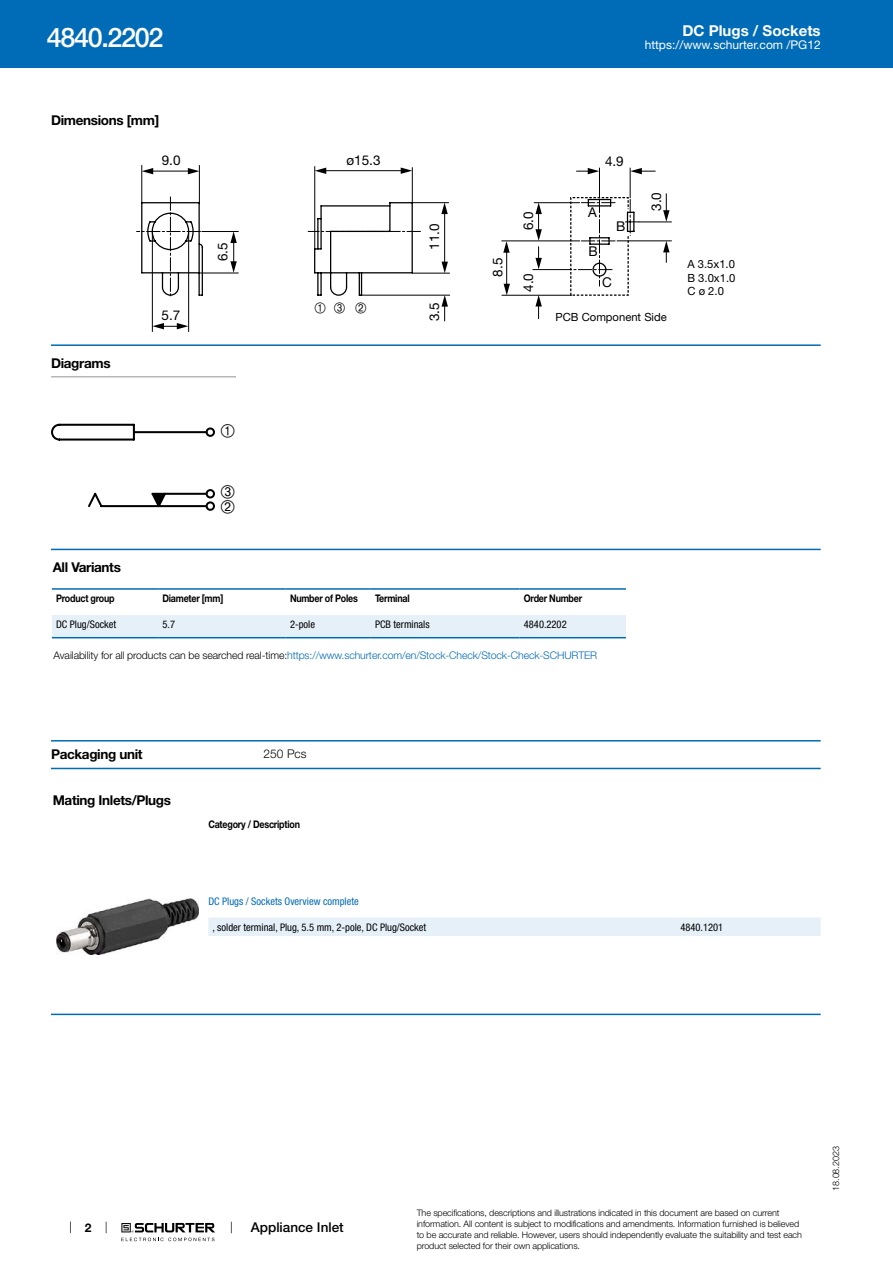
<style>
.page{position:relative;width:893px;height:1263px;background:#fff}
.page>*{position:absolute;margin:0;border:0;box-sizing:border-box;transform-origin:0 0}
.t1{font:500 27px "Helvetica Neue LT";letter-spacing:-.05em;color:#fff}
.t2{font:700 15px "Helvetica Neue LT";color:#fff}
.t3{font:700 13.5px "Helvetica Neue LT";letter-spacing:-.025em;color:#000}
.t4{font:13.5px "Helvetica Neue LT";color:#000}
.t5{font:500 13.5px "Helvetica Neue LT";color:#000}
.t6{font:12px "Helvetica Neue LT";color:#fff}
.t7{font:300 12px "Helvetica Neue LT";color:#000}
.t8{font:700 12px "Helvetica Neue LT";color:#000}
.t9{font:11.25px/12.8px "Helvetica Neue LT";color:#000}
.t10{font:300 10.5px "Helvetica Neue LT";letter-spacing:-.01em;color:#006bb6}
.t11{font:condensed 10.5px "Helvetica Neue LT";color:#000}
.t12{font:700 10.5px "Helvetica Neue LT";letter-spacing:-.025em;color:#000;scale:.85 1}
.t13{font:condensed 10.5px "Helvetica Neue LT";color:#006bb6}
.t14{font:300 9px/10.8px "Helvetica Neue LT";letter-spacing:-.01em;color:#000}
.s1{color:#000}
</style>
<div class="page">
<svg style="left:70px;top:1221px;width:1px;height:12px"></svg>
<svg style="left:121px;top:1223px;width:94px;height:18px"></svg>
<div style="left:0;top:0;width:893px;height:68px;background:#006bb6"></div>
<svg style="left:140px;top:198px;width:429px;height:98px"></svg>
<svg style="left:569px;top:196px;width:70px;height:100px"></svg>
<hr style="left:321px;top:170px;width:86px;height:1px;background:#000">
<hr style="left:151px;top:171px;width:40px;height:1px;background:#000">
<hr style="left:412px;top:168px;width:1px;height:35px;background:#000">
<hr style="left:314px;top:167px;width:1px;height:82px;background:#000">
<hr style="left:142px;top:165px;width:1px;height:38px;background:#000">
<hr style="left:199px;top:165px;width:1px;height:39px;background:#000">
<hr style="left:599px;top:168px;width:1px;height:30px;background:#000">
<hr style="left:630px;top:168px;width:1px;height:30px;background:#000">
<hr style="left:188px;top:231px;width:1px;height:101px;background:#000">
<hr style="left:152px;top:231px;width:1px;height:101px;background:#000">
<hr style="left:199px;top:273px;width:39px;height:1px;background:#000">
<hr style="left:202px;top:231px;width:36px;height:1px;background:#000">
<hr style="left:412px;top:202px;width:37px;height:1px;background:#000">
<hr style="left:360px;top:295px;width:90px;height:1px;background:#000">
<hr style="left:412px;top:273px;width:37px;height:1px;background:#000">
<hr style="left:444px;top:208px;width:1px;height:58px;background:#000">
<hr style="left:502px;top:295px;width:70px;height:1px;background:#000">
<hr style="left:502px;top:241px;width:78px;height:1px;background:#000">
<hr style="left:534px;top:202px;width:46px;height:1px;background:#000">
<hr style="left:639px;top:222px;width:32px;height:1px;background:#000">
<hr style="left:617px;top:241px;width:54px;height:1px;background:#000">
<hr style="left:506px;top:249px;width:1px;height:39px;background:#000">
<hr style="left:533px;top:269px;width:38px;height:1px;background:#000">
<svg style="left:401px;top:167px;width:11px;height:7px"></svg>
<svg style="left:315px;top:168px;width:11px;height:6px"></svg>
<svg style="left:142px;top:168px;width:11px;height:6px"></svg>
<svg style="left:188px;top:168px;width:11px;height:6px"></svg>
<svg style="left:630px;top:168px;width:25px;height:6px"></svg>
<svg style="left:576px;top:168px;width:23px;height:6px"></svg>
<svg style="left:152px;top:323px;width:36px;height:6px"></svg>
<svg style="left:230px;top:232px;width:7px;height:41px"></svg>
<svg style="left:442px;top:262px;width:6px;height:11px"></svg>
<svg style="left:441px;top:203px;width:7px;height:11px"></svg>
<svg style="left:442px;top:295px;width:6px;height:26px"></svg>
<svg style="left:535px;top:203px;width:7px;height:38px"></svg>
<svg style="left:535px;top:247px;width:7px;height:22px"></svg>
<svg style="left:535px;top:295px;width:7px;height:24px"></svg>
<svg style="left:504px;top:284px;width:6px;height:11px"></svg>
<svg style="left:503px;top:241px;width:7px;height:12px"></svg>
<svg style="left:663px;top:194px;width:6px;height:28px"></svg>
<svg style="left:663px;top:241px;width:6px;height:21px"></svg>
<hr style="left:51px;top:344px;width:770px;height:2px;background:#006bb6">
<hr style="left:51px;top:376px;width:185px;height:1px;background:#939598">
<hr style="left:51px;top:549px;width:770px;height:1px;background:#006bb6">
<div style="left:52px;top:615px;width:574px;height:24px;background:#e6f0f8"></div>
<hr style="left:52px;top:588px;width:106px;height:2px;background:#006bb6">
<hr style="left:158px;top:588px;width:128px;height:2px;background:#006bb6">
<hr style="left:286px;top:588px;width:85px;height:2px;background:#006bb6">
<hr style="left:371px;top:588px;width:149px;height:2px;background:#006bb6">
<hr style="left:520px;top:588px;width:106px;height:2px;background:#006bb6">
<hr style="left:52px;top:637px;width:106px;height:1px;background:#006bb6">
<hr style="left:158px;top:637px;width:128px;height:1px;background:#006bb6">
<hr style="left:286px;top:637px;width:85px;height:1px;background:#006bb6">
<hr style="left:371px;top:637px;width:149px;height:1px;background:#006bb6">
<hr style="left:520px;top:637px;width:106px;height:1px;background:#006bb6">
<hr style="left:51px;top:740px;width:770px;height:1px;background:#006bb6">
<hr style="left:51px;top:768px;width:770px;height:1px;background:#006bb6">
<img style="left:56px;top:899px;width:143px;height:56px">
<div style="left:208px;top:918px;width:613px;height:18px;background:#e6f0f8"></div>
<hr style="left:51px;top:1014px;width:770px;height:1px;background:#006bb6">
<svg style="left:51px;top:423px;width:164px;height:88px"></svg>
<h1 class="t1" style="left:47px;top:21px;width:118px">4840.2202</h1>
<h2 class="t2" style="left:682px;top:21px;width:140px">DC Plugs / Sockets</h2>
<h3 class="t6" style="left:645px;top:38px;width:178px">https://www.schurter.com /PG12</h3>
<h3 class="t3" style="left:51px;top:112px;width:110px">Dimensions [mm]</h3>
<h3 class="t4" style="left:162px;top:152px;width:20px">9.0</h3>
<h3 class="t4" style="left:347px;top:152px;width:36px">ø15.3</h3>
<h3 class="t4" style="left:605px;top:153px;width:20px">4.9</h3>
<h3 class="t4" style="left:215px;top:261px;width:20px;rotate:-90deg">6.5</h3>
<h3 class="t4" style="left:426px;top:250px;width:28px;rotate:-90deg">11.0</h3>
<h3 class="t4" style="left:490px;top:276px;width:20px;rotate:-90deg">8.5</h3>
<h3 class="t4" style="left:520px;top:230px;width:20px;rotate:-90deg">6.0</h3>
<h3 class="t4" style="left:520px;top:292px;width:20px;rotate:-90deg">4.0</h3>
<h3 class="t4" style="left:588px;top:204px;width:10px">A</h3>
<h3 class="t4" style="left:588px;top:243px;width:11px">B</h3>
<h3 class="t4" style="left:616px;top:219px;width:11px">B</h3>
<h3 class="t4" style="left:602px;top:274px;width:11px">C</h3>
<h3 class="t4" style="left:648px;top:211px;width:20px;rotate:-90deg">3.0</h3>
<p class="t9" style="left:687px;top:257px;width:49px">A 3.5x1.0</p>
<p class="t9" style="left:687px;top:271px;width:49px">B 3.0x1.0<br>C ø 2.0</p>
<h3 class="t3" style="left:51px;top:355px;width:61px">Diagrams</h3>
<h3 class="t4" style="left:162px;top:307px;width:20px">5.7</h3>
<h3 class="t4" style="left:426px;top:321px;width:20px;rotate:-90deg">3.5</h3>
<p class="t9" style="left:556px;top:310px;width:113px">PCB Component Side</p>
<h3 class="t3" style="left:53px;top:559px;width:70px">All Variants</h3>
<p class="t12" style="left:56px;top:592px;width:70px">Product group</p>
<p class="t12" style="left:162px;top:592px;width:73px">Diameter [mm]</p>
<p class="t12" style="left:290px;top:592px;width:81px">Number of Poles</p>
<p class="t12" style="left:375px;top:592px;width:42px">Terminal</p>
<p class="t12" style="left:524px;top:592px;width:70px">Order Number</p>
<p class="t11" style="left:56px;top:619px;width:62px">DC Plug/Socket</p>
<p class="t11" style="left:162px;top:619px;width:14px">5.7</p>
<p class="t11" style="left:290px;top:619px;width:27px">2-pole</p>
<p class="t11" style="left:375px;top:619px;width:56px">PCB terminals</p>
<p class="t11" style="left:524px;top:619px;width:44px">4840.2202</p>
<p class="t10" style="left:54px;top:649px;width:545px"><span class="s1">Availability for all products can be searched real-time:</span>https://www.schurter.com/en/Stock-Check/Stock-Check-SCHURTER</p>
<h3 class="t3" style="left:51px;top:746px;width:93px">Packaging unit</h3>
<h3 class="t7" style="left:264px;top:746px;width:44px">250 Pcs</h3>
<h3 class="t3" style="left:53px;top:791px;width:120px">Mating Inlets/Plugs</h3>
<p class="t12" style="left:208px;top:817px;width:109px">Category / Description</p>
<p class="t13" style="left:208px;top:895px;width:152px">DC Plugs / Sockets Overview complete</p>
<p class="t11" style="left:213px;top:921px;width:215px">, solder terminal, Plug, 5.5 mm, 2-pole, DC Plug/Socket</p>
<p class="t11" style="left:680px;top:921px;width:44px">4840.1201</p>
<h3 class="t8" style="left:85px;top:1220px;width:8px">2</h3>
<h3 class="t5" style="left:251px;top:1219px;width:94px">Appliance Inlet</h3>
<p class="t14" style="left:417px;top:1207px;width:387px">The specifications, descriptions and illustrations indicated in this document are based on current information. All content is subject to modifications and amendments. Information furnished is believed to be accurate and reliable. However, users should independently evaluate the suitability and test each product selected for their own applications.</p>
<p class="t14" style="left:830px;top:1191px;width:46px;rotate:-90deg">18.08.2023</p>
</div>
